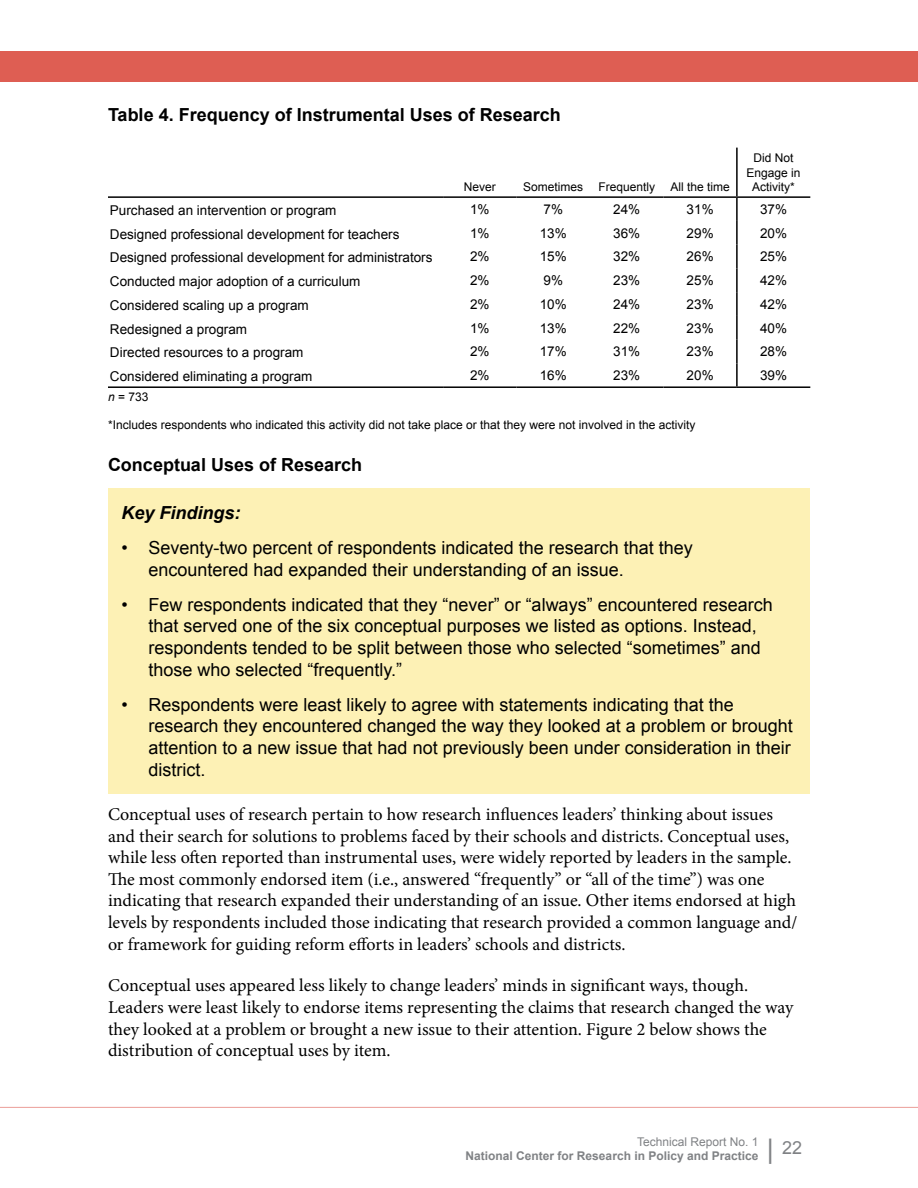
<style>
.page{position:relative;width:918px;height:1188px;background:#fff}
.page>*{position:absolute;margin:0;border:0;box-sizing:border-box;transform-origin:0 0}
.t1{font:18px/21.6px "Minion Pro";color:#000}
.t2{font:18px/21.6px "Arial";color:#000}
.t3{font:700 18px "Arial";color:#000}
.t4{font:italic 700 18px "Arial";color:#000}
.t5{font:18px "Arial";color:#808285}
.t6{font:13.5px "Arial";color:#000}
.t7{font:12px/14.4px "Arial";color:#000;text-align:center}
.t8{font:700 12px "Arial";color:#808285}
.t9{font:12px "Arial";color:#808285}
.s1{font-style:italic}
.s2{font-size:27px}
</style>
<div class="page">
<div style="left:0;top:51px;width:918px;height:30px;background:#de5e53"></div>
<hr style="left:0;top:1107px;width:918px;height:1px;background:#eb9e98">
<hr style="left:108px;top:196px;width:335px;height:2px;background:#000">
<hr style="left:443px;top:196px;width:74px;height:2px;background:#000">
<hr style="left:517px;top:196px;width:73px;height:2px;background:#000">
<hr style="left:590px;top:196px;width:73px;height:2px;background:#000">
<hr style="left:663px;top:196px;width:74px;height:2px;background:#000">
<hr style="left:737px;top:196px;width:73px;height:2px;background:#000">
<hr style="left:108px;top:386px;width:335px;height:2px;background:#000">
<hr style="left:443px;top:386px;width:74px;height:2px;background:#000">
<hr style="left:517px;top:386px;width:73px;height:2px;background:#000">
<hr style="left:590px;top:386px;width:73px;height:2px;background:#000">
<hr style="left:663px;top:386px;width:74px;height:2px;background:#000">
<hr style="left:737px;top:386px;width:73px;height:2px;background:#000">
<hr style="left:736px;top:148px;width:2px;height:48px;background:#000">
<hr style="left:736px;top:198px;width:2px;height:23px;background:#000">
<hr style="left:736px;top:221px;width:2px;height:24px;background:#000">
<hr style="left:736px;top:245px;width:2px;height:23px;background:#000">
<hr style="left:736px;top:268px;width:2px;height:24px;background:#000">
<hr style="left:736px;top:292px;width:2px;height:24px;background:#000">
<hr style="left:736px;top:316px;width:2px;height:24px;background:#000">
<hr style="left:736px;top:340px;width:2px;height:23px;background:#000">
<hr style="left:736px;top:363px;width:2px;height:23px;background:#000">
<div style="left:108px;top:488px;width:702px;height:305px;background:#fdf1b5"></div>
<p class="t3" style="left:108px;top:103px;width:454px">Table 4. Frequency of Instrumental Uses of Research</p>
<p class="t7" style="left:464px;top:180px;width:34px">Never</p>
<p class="t7" style="left:523px;top:180px;width:62px">Sometimes</p>
<p class="t7" style="left:598px;top:180px;width:58px">Frequently</p>
<p class="t7" style="left:670px;top:180px;width:61px">All the time</p>
<p class="t7" style="left:747px;top:151px;width:56px">Did Not<br>Engage in<br>Activity*</p>
<p class="t6" style="left:110px;top:201px;width:228px">Purchased an intervention or program</p>
<p class="t6" style="left:470px;top:200px;width:21px">1%</p>
<p class="t6" style="left:544px;top:200px;width:21px">7%</p>
<p class="t6" style="left:613px;top:200px;width:29px">24%</p>
<p class="t6" style="left:687px;top:200px;width:29px">31%</p>
<p class="t6" style="left:760px;top:200px;width:29px">37%</p>
<p class="t6" style="left:110px;top:225px;width:291px">Designed professional development for teachers</p>
<p class="t6" style="left:470px;top:224px;width:21px">1%</p>
<p class="t6" style="left:540px;top:224px;width:29px">13%</p>
<p class="t6" style="left:613px;top:224px;width:29px">36%</p>
<p class="t6" style="left:687px;top:224px;width:29px">29%</p>
<p class="t6" style="left:760px;top:224px;width:29px">20%</p>
<p class="t6" style="left:110px;top:249px;width:324px">Designed professional development for administrators</p>
<p class="t6" style="left:470px;top:248px;width:21px">2%</p>
<p class="t6" style="left:540px;top:248px;width:29px">15%</p>
<p class="t6" style="left:613px;top:248px;width:29px">32%</p>
<p class="t6" style="left:687px;top:248px;width:29px">26%</p>
<p class="t6" style="left:760px;top:248px;width:29px">25%</p>
<p class="t6" style="left:110px;top:272px;width:252px">Conducted major adoption of a curriculum</p>
<p class="t6" style="left:470px;top:272px;width:21px">2%</p>
<p class="t6" style="left:544px;top:272px;width:21px">9%</p>
<p class="t6" style="left:613px;top:272px;width:29px">23%</p>
<p class="t6" style="left:687px;top:272px;width:29px">25%</p>
<p class="t6" style="left:760px;top:272px;width:29px">42%</p>
<p class="t6" style="left:110px;top:296px;width:200px">Considered scaling up a program</p>
<p class="t6" style="left:470px;top:295px;width:21px">2%</p>
<p class="t6" style="left:540px;top:295px;width:29px">10%</p>
<p class="t6" style="left:613px;top:295px;width:29px">24%</p>
<p class="t6" style="left:687px;top:295px;width:29px">23%</p>
<p class="t6" style="left:760px;top:295px;width:29px">42%</p>
<p class="t6" style="left:110px;top:320px;width:139px">Redesigned a program</p>
<p class="t6" style="left:470px;top:319px;width:21px">1%</p>
<p class="t6" style="left:540px;top:319px;width:29px">13%</p>
<p class="t6" style="left:613px;top:319px;width:29px">22%</p>
<p class="t6" style="left:687px;top:319px;width:29px">23%</p>
<p class="t6" style="left:760px;top:319px;width:29px">40%</p>
<p class="t6" style="left:110px;top:344px;width:195px">Directed resources to a program</p>
<p class="t6" style="left:470px;top:343px;width:21px">2%</p>
<p class="t6" style="left:540px;top:343px;width:29px">17%</p>
<p class="t6" style="left:613px;top:343px;width:29px">31%</p>
<p class="t6" style="left:687px;top:343px;width:29px">23%</p>
<p class="t6" style="left:760px;top:343px;width:29px">28%</p>
<p class="t6" style="left:110px;top:367px;width:204px">Considered eliminating a program</p>
<p class="t6" style="left:470px;top:367px;width:21px">2%</p>
<p class="t6" style="left:540px;top:367px;width:29px">16%</p>
<p class="t6" style="left:613px;top:367px;width:29px">23%</p>
<p class="t6" style="left:687px;top:367px;width:29px">20%</p>
<p class="t6" style="left:760px;top:367px;width:29px">39%</p>
<p class="t7" style="left:108px;top:390px;width:42px"><span class="s1">n</span> = 733</p>
<p class="t7" style="left:108px;top:418px;width:589px">*Includes respondents who indicated this activity did not take place or that they were not involved in the activity</p>
<p class="t3" style="left:108px;top:453px;width:256px">Conceptual Uses of Research</p>
<p class="t4" style="left:122px;top:501px;width:121px">Key Findings:</p>
<p class="t2" style="left:148px;top:537px;width:546px;text-indent:-27px">• Seventy-two percent of respondents indicated the research that they encountered had expanded their understanding of an issue.</p>
<p class="t2" style="left:148px;top:594px;width:626px;text-indent:-27px">• Few respondents indicated that they “never” or “always” encountered research that served one of the six conceptual purposes we listed as options. Instead, respondents tended to be split between those who selected “sometimes” and those who selected “frequently.”</p>
<p class="t2" style="left:148px;top:694px;width:646px;text-indent:-27px">• Respondents were least likely to agree with statements indicating that the research they encountered changed the way they looked at a problem or brought attention to a new issue that had not previously been under consideration in their district.</p>
<p class="t1" style="left:108px;top:804px;width:691px">Conceptual uses of research pertain to how research influences leaders’ thinking about issues and their search for solutions to problems faced by their schools and districts. Conceptual uses, while less often reported than instrumental uses, were widely reported by leaders in the sample.<br>The most commonly endorsed item (i.e., answered “frequently” or “all of the time”) was one indicating that research expanded their understanding of an issue. Other items endorsed at high levels by respondents included those indicating that research provided a common language and/ or framework for guiding reform efforts in leaders’ schools and districts.</p>
<p class="t1" style="left:108px;top:975px;width:687px">Conceptual uses appeared less likely to change leaders’ minds in significant ways, though.<br>Leaders were least likely to endorse items representing the claims that research changed the way they looked at a problem or brought a new issue to their attention. Figure 2 below shows the distribution of conceptual uses by item.</p>
<p class="t9" style="left:637px;top:1134px;width:123px">Technical Report No. 1</p>
<p class="t8" style="left:466px;top:1148px;width:294px">National Center for Research in Policy and Practice</p>
<p class="t5" style="left:767px;top:1136px;width:37px"><span class="s2">|</span> 22</p>
</div>
